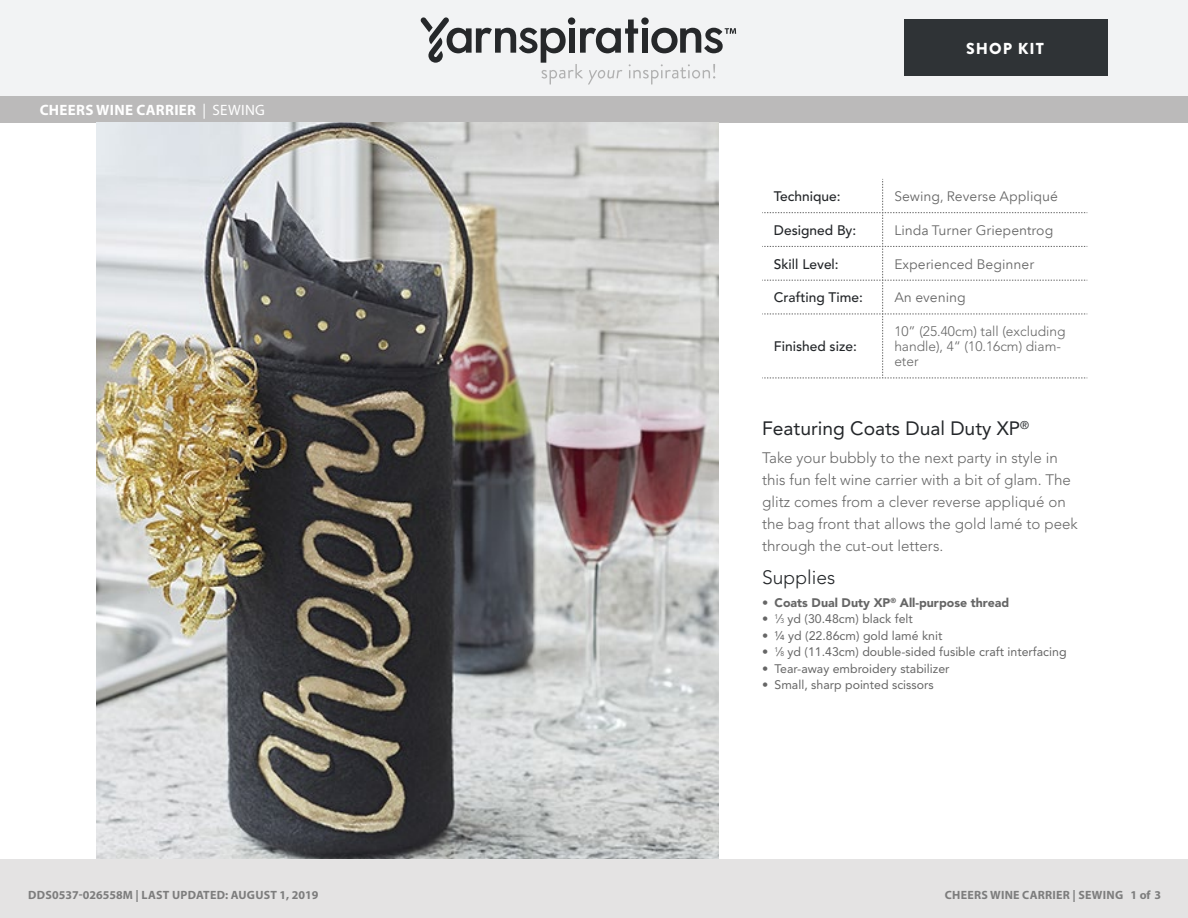
<style>
.page{position:relative;width:1188px;height:918px;background:#fff}
.page>*{position:absolute;margin:0;border:0;box-sizing:border-box;transform-origin:0 0}
.t1{font:19.2px "Avenir LT Std";color:#232629}
.t2{font:300 19.2px "Avenir LT Std";color:#232629}
.t3{font:900 15.9px "Brandon Grotesque";letter-spacing:.065em;color:#fff}
.t4{font:300 15.15px/22px "Avenir LT Std";color:#666}
.Head{font:700 15px "Myriad Pro";letter-spacing:.02em;color:#fff}
.t5{font:13.8px "Avenir Next LT Pro";color:#666}
.t6{font:500 13.8px "Avenir LT Std";color:#232629}
.t7{font:300 13.8px/15.1px "Avenir LT Std";color:#666}
.t8{font:12.3px "Avenir LT Std";color:#666}
.t9{font:900 12.3px "Avenir LT Std";color:#666}
.t10{font:700 12px "Myriad Pro";letter-spacing:.02em;color:#7d7d7d}
.s1{font-weight:400}
.s2{font-weight:900}
.s3{font-size:6.75px}
</style>
<div class="page">
<div style="left:0;top:0;width:1188px;height:98px;background:#f2f3f4"></div>
<svg style="left:421px;top:17px;width:315px;height:68px"></svg>
<div style="left:904px;top:19px;width:203px;height:57px;background:#2f3336"></div>
<div style="left:0;top:96px;width:1188px;height:27px;background:#bbbaba"></div>
<svg style="left:762px;top:179px;width:326px;height:200px"></svg>
<img style="left:97px;top:123px;width:621px;height:737px">
<div style="left:0;top:860px;width:1188px;height:58px;background:#e4e3e3"></div>
<p class="Head" style="left:40px;top:100px;width:227px">CHEERS WINE CARRIER <span class="s1">| SEWING</span></p>
<p class="t3" style="left:966px;top:37px;width:79px">SHOP KIT</p>
<p class="t6" style="left:774px;top:188px;width:68px">Technique:</p>
<p class="t5" style="left:894px;top:188px;width:165px">Sewing, Reverse Appliqué</p>
<p class="t6" style="left:774px;top:222px;width:84px">Designed By:</p>
<p class="t5" style="left:894px;top:222px;width:161px">Linda Turner Griepentrog</p>
<p class="t6" style="left:774px;top:256px;width:66px">Skill Level:</p>
<p class="t5" style="left:894px;top:255px;width:141px">Experienced Beginner</p>
<p class="t6" style="left:774px;top:290px;width:91px">Crafting Time:</p>
<p class="t5" style="left:894px;top:289px;width:73px">An evening</p>
<p class="t6" style="left:774px;top:338px;width:84px">Finished size:</p>
<p class="t7" style="left:894px;top:324px;width:173px">10” (25.40cm) tall (excluding handle), 4“ (10.16cm) diam&shy;eter</p>
<p class="t1" style="left:762px;top:417px;width:269px">Featuring Coats Dual Duty XP<sup>®</sup></p>
<p class="t4" style="left:762px;top:447px;width:317px">Take your bubbly to the next party in style in this fun felt wine carrier with a bit of glam. The glitz comes from a clever reverse appliqué on the bag front that allows the gold lamé to peek through the cut-out letters.</p>
<p class="t2" style="left:762px;top:566px;width:75px">Supplies</p>
<p class="t9" style="left:762px;top:595px;width:249px">• Coats Dual Duty XP<sup>®</sup> All-purpose thread</p>
<p class="t8" style="left:762px;top:612px;width:152px"><span class="s2">•</span> <sup>1</sup>⁄<span class="s3">3</span> yd (30.48cm) black felt</p>
<p class="t8" style="left:762px;top:628px;width:182px"><span class="s2">•</span> ¼ yd (22.86cm) gold lamé knit</p>
<p class="t8" style="left:762px;top:645px;width:306px"><span class="s2">•</span> <sup>1</sup>⁄<span class="s3">8</span> yd (11.43cm) double-sided fusible craft interfacing</p>
<p class="t8" style="left:762px;top:661px;width:189px"><span class="s2">•</span> Tear-away embroidery stabilizer</p>
<p class="t8" style="left:762px;top:678px;width:173px"><span class="s2">•</span> Small, sharp pointed scissors</p>
<p class="t10" style="left:28px;top:887px;width:292px">DDS0537-026558M | LAST UPDATED: AUGUST 1, 2019</p>
<p class="t10" style="left:945px;top:887px;width:218px">CHEERS WINE CARRIER | SEWING 1 of 3</p>
</div>
